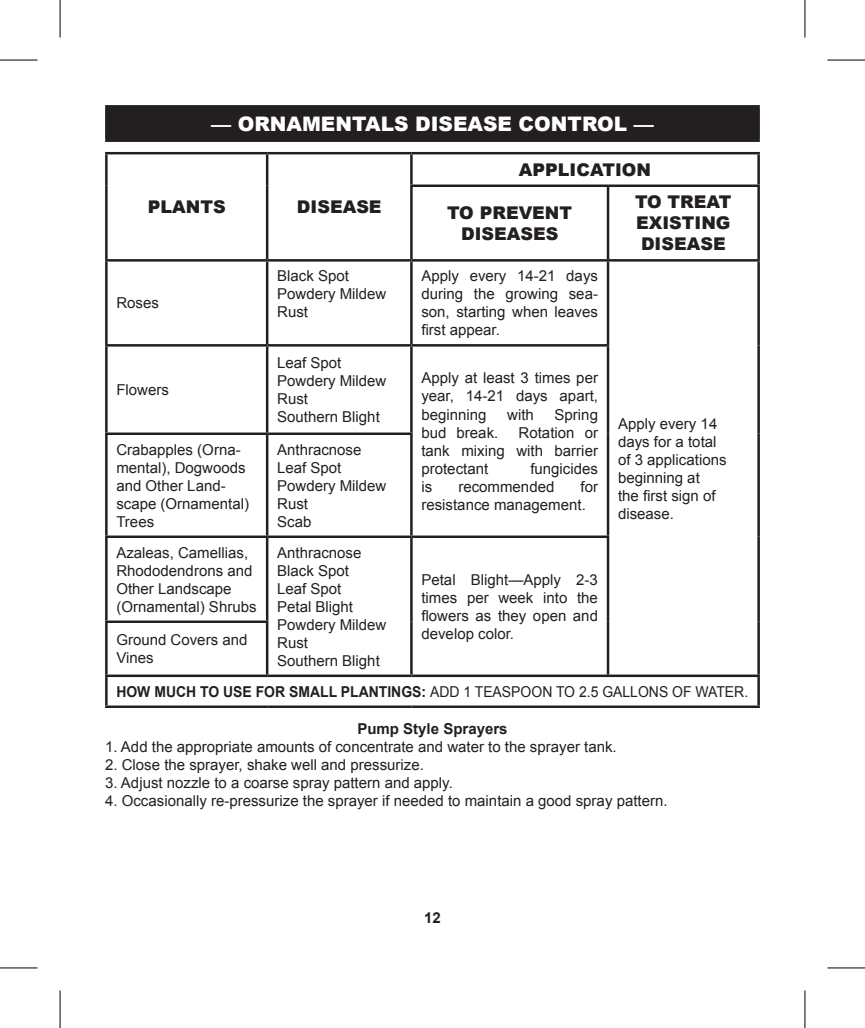
<style>
.page{position:relative;width:865px;height:1028px;background:#fff}
.page>*{position:absolute;margin:0;border:0;box-sizing:border-box;transform-origin:0 0}
.t1{font:900 20px "Arial";color:#fff}
.t2{font:900 17.5px/21px "Arial";color:#231f20;text-align:center}
.t3{font:15px/18px "Arial";color:#231f20}
.t4{font:15px "Arial";color:#231f20;scale:.93 1}
.t5{font:700 15px "Arial";color:#231f20}
.s1{font-weight:700}
</style>
<div class="page">
<div style="left:106px;top:106px;width:652px;height:35px;background:#231f20"></div>
<hr style="left:105px;top:105px;width:654px;height:3px;background:#231f20">
<hr style="left:105px;top:107px;width:3px;height:32px;background:#231f20">
<hr style="left:757px;top:107px;width:2px;height:32px;background:#231f20">
<hr style="left:105px;top:139px;width:654px;height:3px;background:#231f20">
<hr style="left:105px;top:152px;width:162px;height:2px;background:#231f20">
<hr style="left:105px;top:154px;width:3px;height:32px;background:#231f20">
<hr style="left:267px;top:152px;width:144px;height:2px;background:#231f20">
<hr style="left:266px;top:154px;width:2px;height:32px;background:#231f20">
<hr style="left:411px;top:152px;width:196px;height:2px;background:#231f20">
<hr style="left:410px;top:154px;width:2px;height:30px;background:#231f20">
<hr style="left:607px;top:152px;width:152px;height:2px;background:#231f20">
<hr style="left:757px;top:154px;width:2px;height:30px;background:#231f20">
<hr style="left:105px;top:186px;width:3px;height:73px;background:#231f20">
<hr style="left:266px;top:186px;width:2px;height:73px;background:#231f20">
<hr style="left:410px;top:184px;width:197px;height:3px;background:#231f20">
<hr style="left:410px;top:187px;width:2px;height:72px;background:#231f20">
<hr style="left:607px;top:184px;width:152px;height:3px;background:#231f20">
<hr style="left:606px;top:187px;width:3px;height:72px;background:#231f20">
<hr style="left:757px;top:187px;width:2px;height:72px;background:#231f20">
<hr style="left:105px;top:259px;width:162px;height:2px;background:#231f20">
<hr style="left:105px;top:261px;width:3px;height:83px;background:#231f20">
<hr style="left:267px;top:259px;width:144px;height:2px;background:#231f20">
<hr style="left:266px;top:261px;width:2px;height:83px;background:#231f20">
<hr style="left:411px;top:259px;width:196px;height:2px;background:#231f20">
<hr style="left:410px;top:261px;width:2px;height:83px;background:#231f20">
<hr style="left:607px;top:259px;width:152px;height:2px;background:#231f20">
<hr style="left:606px;top:261px;width:3px;height:83px;background:#231f20">
<hr style="left:757px;top:261px;width:2px;height:84px;background:#231f20">
<hr style="left:105px;top:344px;width:162px;height:2px;background:#231f20">
<hr style="left:105px;top:346px;width:3px;height:86px;background:#231f20">
<hr style="left:267px;top:344px;width:144px;height:2px;background:#231f20">
<hr style="left:266px;top:346px;width:2px;height:86px;background:#231f20">
<hr style="left:411px;top:344px;width:198px;height:2px;background:#231f20">
<hr style="left:410px;top:346px;width:2px;height:86px;background:#231f20">
<hr style="left:606px;top:346px;width:3px;height:87px;background:#231f20">
<hr style="left:757px;top:345px;width:2px;height:88px;background:#231f20">
<hr style="left:105px;top:432px;width:162px;height:3px;background:#231f20">
<hr style="left:105px;top:435px;width:3px;height:100px;background:#231f20">
<hr style="left:267px;top:432px;width:145px;height:3px;background:#231f20">
<hr style="left:266px;top:435px;width:2px;height:100px;background:#231f20">
<hr style="left:410px;top:435px;width:2px;height:100px;background:#231f20">
<hr style="left:606px;top:433px;width:3px;height:102px;background:#231f20">
<hr style="left:757px;top:433px;width:2px;height:103px;background:#231f20">
<hr style="left:105px;top:535px;width:162px;height:3px;background:#231f20">
<hr style="left:105px;top:538px;width:3px;height:82px;background:#231f20">
<hr style="left:267px;top:535px;width:144px;height:3px;background:#231f20">
<hr style="left:266px;top:538px;width:2px;height:82px;background:#231f20">
<hr style="left:411px;top:535px;width:198px;height:3px;background:#231f20">
<hr style="left:410px;top:538px;width:2px;height:83px;background:#231f20">
<hr style="left:606px;top:538px;width:3px;height:83px;background:#231f20">
<hr style="left:757px;top:536px;width:2px;height:85px;background:#231f20">
<hr style="left:105px;top:620px;width:163px;height:2px;background:#231f20">
<hr style="left:105px;top:622px;width:3px;height:52px;background:#231f20">
<hr style="left:266px;top:622px;width:2px;height:52px;background:#231f20">
<hr style="left:410px;top:621px;width:2px;height:53px;background:#231f20">
<hr style="left:606px;top:621px;width:3px;height:53px;background:#231f20">
<hr style="left:757px;top:621px;width:2px;height:53px;background:#231f20">
<hr style="left:105px;top:674px;width:162px;height:2px;background:#231f20">
<hr style="left:105px;top:676px;width:3px;height:29px;background:#231f20">
<hr style="left:267px;top:674px;width:144px;height:2px;background:#231f20">
<hr style="left:411px;top:674px;width:196px;height:2px;background:#231f20">
<hr style="left:607px;top:674px;width:152px;height:2px;background:#231f20">
<hr style="left:757px;top:676px;width:2px;height:29px;background:#231f20">
<hr style="left:105px;top:705px;width:162px;height:2px;background:#231f20">
<hr style="left:267px;top:705px;width:144px;height:2px;background:#231f20">
<hr style="left:411px;top:705px;width:196px;height:2px;background:#231f20">
<hr style="left:607px;top:705px;width:152px;height:2px;background:#231f20">
<svg style="left:0;top:59px;width:38px;height:1px"></svg>
<svg style="left:827px;top:59px;width:37px;height:1px"></svg>
<svg style="left:59px;top:0;width:1px;height:38px"></svg>
<svg style="left:59px;top:990px;width:1px;height:37px"></svg>
<hr style="left:0;top:60px;width:38px;height:1px;background:#000">
<hr style="left:827px;top:60px;width:37px;height:1px;background:#000">
<hr style="left:0;top:967px;width:38px;height:1px;background:#000">
<hr style="left:827px;top:967px;width:37px;height:1px;background:#000">
<hr style="left:60px;top:0;width:1px;height:38px;background:#000">
<hr style="left:60px;top:990px;width:1px;height:37px;background:#000">
<hr style="left:804px;top:0;width:1px;height:38px;background:#000">
<hr style="left:804px;top:990px;width:1px;height:37px;background:#000">
<h1 class="t1" style="left:211px;top:109px;width:444px">— ORNAMENTALS DISEASE CONTROL —</h1>
<p class="t2" style="left:148px;top:196px;width:79px">PLANTS</p>
<p class="t2" style="left:297px;top:196px;width:86px">DISEASE</p>
<p class="t2" style="left:518px;top:158px;width:133px">APPLICATION</p>
<p class="t2" style="left:447px;top:201px;width:126px">TO PREVENT<br>DISEASES</p>
<p class="t2" style="left:634px;top:191px;width:98px;text-align:justify">TO TREAT EXISTING DISEASE</p>
<p class="t3" style="left:116px;top:294px;width:44px">Roses</p>
<p class="t3" style="left:277px;top:267px;width:111px">Black Spot<br>Powdery Mildew<br>Rust</p>
<p class="t3" style="left:421px;top:267px;width:178px;text-align:justify">Apply every 14-21 days during the growing sea&shy;son, starting when leaves first appear.</p>
<p class="t3" style="left:277px;top:354px;width:111px">Leaf Spot<br>Powdery Mildew<br>Rust<br>Southern Blight</p>
<p class="t3" style="left:421px;top:369px;width:178px;text-align:justify">Apply at least 3 times per year, 14-21 days apart, beginning</p>
<p class="t3" style="left:116px;top:381px;width:54px">Flowers</p>
<p class="t3" style="left:507px;top:405px;width:28px">with</p>
<p class="t3" style="left:554px;top:405px;width:45px">Spring</p>
<p class="t3" style="left:617px;top:414px;width:110px">Apply every 14 days for a total of 3 applications beginning at<br>the first sign of disease.</p>
<p class="t3" style="left:421px;top:423px;width:178px;text-align:justify;text-indent:97px">Rotation or tank mixing with barrier protectant</p>
<p class="t3" style="left:421px;top:423px;width:78px">bud break.</p>
<p class="t3" style="left:116px;top:440px;width:134px">Crabapples (Orna&shy;mental), Dogwoods and Other Land&shy;scape (Ornamental)<br>Trees</p>
<p class="t3" style="left:277px;top:440px;width:111px">Anthracnose<br>Leaf Spot<br>Powdery Mildew<br>Rust<br>Scab</p>
<p class="t3" style="left:116px;top:543px;width:142px">Azaleas, Camellias,<br>Rhododendrons and<br>Other Landscape (Ornamental) Shrubs</p>
<p class="t3" style="left:277px;top:543px;width:111px">Anthracnose<br>Black Spot<br>Leaf Spot<br>Petal Blight<br>Powdery Mildew<br>Rust<br>Southern Blight</p>
<p class="t3" style="left:530px;top:459px;width:69px">fungicides</p>
<p class="t3" style="left:421px;top:477px;width:178px;text-indent:159px">for resistance management.</p>
<p class="t3" style="left:421px;top:477px;width:12px">is</p>
<p class="t3" style="left:458px;top:477px;width:97px">recommended</p>
<p class="t3" style="left:421px;top:570px;width:178px;text-align:justify">Petal Blight—Apply 2-3 times per week into the flowers as they open and develop color.</p>
<p class="t3" style="left:116px;top:631px;width:132px">Ground Covers and<br>Vines</p>
<p class="t4" style="left:116px;top:681px;width:680px"><span class="s1">HOW MUCH TO USE FOR SMALL PLANTINGS:</span> ADD 1 TEASPOON TO 2.5 GALLONS OF WATER.</p>
<p class="t5" style="left:357px;top:718px;width:152px">Pump Style Sprayers</p>
<p class="t3" style="left:105px;top:737px;width:513px">1. Add the appropriate amounts of concentrate and water to the sprayer tank.</p>
<p class="t3" style="left:105px;top:755px;width:320px">2. Close the sprayer, shake well and pressurize.</p>
<p class="t3" style="left:105px;top:773px;width:349px">3. Adjust nozzle to a coarse spray pattern and apply.</p>
<p class="t3" style="left:105px;top:791px;width:563px">4. Occasionally re-pressurize the sprayer if needed to maintain a good spray pattern.</p>
<p class="t5" style="left:424px;top:907px;width:18px">12</p>
</div>
